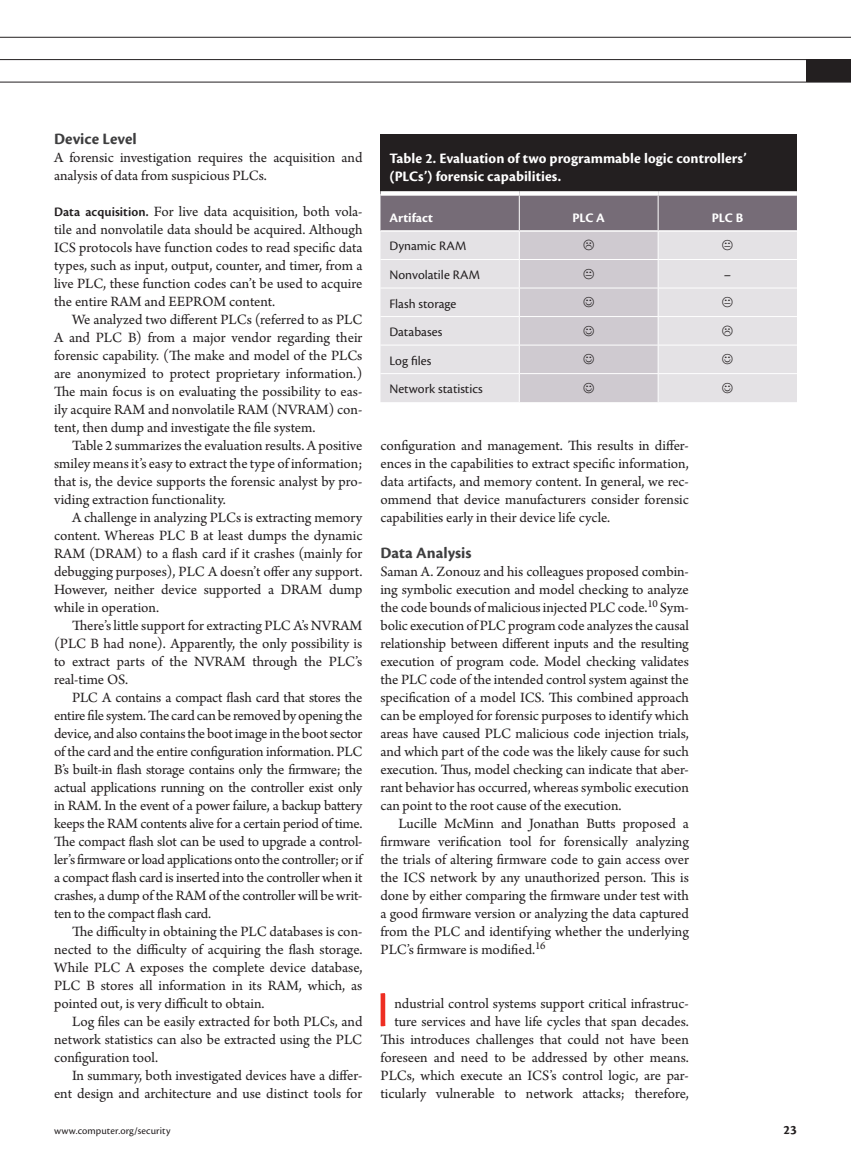
<style>
.page{position:relative;width:851px;height:1161px;background:#fff}
.page>*{position:absolute;margin:0;border:0;box-sizing:border-box;transform-origin:0 0}
.t1{font:52.35px "Cronos Pro";color:#ee2e22}
.t2{font:700 16.5px "Cronos Pro";color:#3e3e3f}
.t3{font:15px/18px "Arno Pro";color:#231f20;text-align:justify}
.t4{font:700 15px/18px "Cronos Pro";letter-spacing:.005em;color:#fff}
.t5{font:13.5px/28.5px "Cronos Pro";color:#231f20}
.t6{font:700 13.5px "Cronos Pro";letter-spacing:-.005em;color:#fff}
.t7{font:700 13.5px "Cronos Pro";color:#231f20}
.t8{font:10.5px "Cronos Pro";letter-spacing:.01em;color:#231f20}
.s1{font-family:"Cronos Pro";font-weight:600;font-size:13.5px}
</style>
<div class="page">
<hr style="left:0;top:37px;width:850px;height:1px;background:#231f20">
<hr style="left:0;top:59px;width:850px;height:1px;background:#231f20">
<hr style="left:0;top:82px;width:850px;height:1px;background:#231f20">
<div style="left:806px;top:60px;width:44px;height:22px;background:#231f20"></div>
<div style="left:380px;top:134px;width:416px;height:59px;background:#231f20"></div>
<div style="left:380px;top:191px;width:139px;height:5px;background:#fff"></div>
<div style="left:519px;top:191px;width:139px;height:5px;background:#fff"></div>
<div style="left:658px;top:191px;width:138px;height:5px;background:#fff"></div>
<svg style="left:380px;top:193px;width:416px;height:209px;background:#cdc9ce"></svg>
<p class="t2" style="left:54px;top:129px;width:84px">Device Level</p>
<p class="t3" style="left:54px;top:149px;width:310px">A forensic investigation requires the acquisition and analysis of data from suspicious PLCs.</p>
<p class="t3" style="left:54px;top:203px;width:310px"><span class="s1">Data acquisition.</span> For live data acquisition, both vola&shy;tile and nonvolatile data should be acquired. Although ICS protocols have function codes to read specific data types, such as input, output, counter, and timer, from a live PLC, these function codes can’t be used to acquire the entire RAM and EEPROM content.</p>
<p class="t3" style="left:54px;top:311px;width:310px;text-indent:18px">We analyzed two different PLCs (referred to as PLC A and PLC B) from a major vendor regarding their forensic capability. (The make and model of the PLCs are anonymized to protect proprietary information.)<br>The main focus is on evaluating the possibility to eas&shy;ily acquire RAM and nonvolatile RAM (NVRAM) con&shy;tent, then dump and investigate the file system.</p>
<p class="t3" style="left:54px;top:437px;width:310px;text-indent:18px">Table 2 summarizes the evaluation results. A positive smiley means it’s easy to extract the type of information; that is, the device supports the forensic analyst by pro&shy;viding extraction functionality.</p>
<p class="t3" style="left:54px;top:509px;width:310px;text-indent:18px">A challenge in analyzing PLCs is extracting memory content. Whereas PLC B at least dumps the dynamic RAM (DRAM) to a flash card if it crashes (mainly for debugging purposes), PLC A doesn’t offer any support.<br>However, neither device supported a DRAM dump while in operation.</p>
<p class="t3" style="left:54px;top:617px;width:310px;text-indent:18px">There’s little support for extracting PLC A’s NVRAM (PLC B had none). Apparently, the only possibility is to extract parts of the NVRAM through the PLC’s real-time OS.</p>
<p class="t3" style="left:54px;top:689px;width:310px;text-indent:18px">PLC A contains a compact flash card that stores the entire file system. The card can be removed by opening the device, and also contains the boot image in the boot sector of the card and the entire configuration information. PLC B’s built-in flash storage contains only the firmware; the actual applications running on the controller exist only in RAM. In the event of a power failure, a backup battery keeps the RAM contents alive for a certain period of time.<br>The compact flash slot can be used to upgrade a control&shy;ler’s firmware or load applications onto the controller; or if a compact flash card is inserted into the controller when it crashes, a dump of the RAM of the controller will be writ&shy;ten to the compact flash card.</p>
<p class="t3" style="left:54px;top:923px;width:310px;text-indent:18px">The difficulty in obtaining the PLC databases is con&shy;nected to the difficulty of acquiring the flash storage.<br>While PLC A exposes the complete device database, PLC B stores all information in its RAM, which, as pointed out, is very difficult to obtain.</p>
<p class="t3" style="left:54px;top:1013px;width:310px;text-indent:18px">Log files can be easily extracted for both PLCs, and network statistics can also be extracted using the PLC configuration tool.</p>
<p class="t3" style="left:54px;top:1067px;width:310px;text-align:right">In summary, both investigated devices have a differ&shy;ent design and architecture and use distinct tools for</p>
<p class="t4" style="left:389px;top:150px;width:358px">Table 2. Evaluation of two programmable logic controllers’ (PLCs’) forensic capabilities.</p>
<p class="t6" style="left:389px;top:210px;width:45px">Artifact</p>
<p class="t6" style="left:572px;top:210px;width:34px">PLC A</p>
<p class="t6" style="left:711px;top:210px;width:33px">PLC B</p>
<p class="t5" style="left:389px;top:232px;width:92px">Dynamic RAM<br>Nonvolatile RAM</p>
<p class="t5" style="left:723px;top:261px;width:9px">–</p>
<p class="t5" style="left:389px;top:289px;width:95px">Flash storage<br>Databases<br>Log files<br>Network statistics</p>
<p class="t3" style="left:380px;top:437px;width:310px">configuration and management. This results in differ&shy;ences in the capabilities to extract specific information, data artifacts, and memory content. In general, we rec&shy;ommend that device manufacturers consider forensic capabilities early in their device life cycle.</p>
<p class="t2" style="left:380px;top:543px;width:93px">Data Analysis</p>
<p class="t3" style="left:380px;top:563px;width:310px">Saman A. Zonouz and his colleagues proposed combin&shy;ing symbolic execution and model checking to analyze the code bounds of malicious injected PLC code.<sup>10</sup> Sym&shy;bolic execution of PLC program code analyzes the causal relationship between different inputs and the resulting execution of program code. Model checking validates the PLC code of the intended control system against the specification of a model ICS. This combined approach can be employed for forensic purposes to identify which areas have caused PLC malicious code injection trials, and which part of the code was the likely cause for such execution. Thus, model checking can indicate that aber&shy;rant behavior has occurred, whereas symbolic execution can point to the root cause of the execution.</p>
<p class="t3" style="left:380px;top:815px;width:310px;text-indent:18px">Lucille McMinn and Jonathan Butts proposed a firmware verification tool for forensically analyzing the trials of altering firmware code to gain access over the ICS network by any unauthorized person. This is done by either comparing the firmware under test with a good firmware version or analyzing the data captured from the PLC and identifying whether the underlying PLC’s firmware is modified.<sup>16</sup></p>
<h1 class="t1" style="left:376px;top:980px;width:14px">I</h1>
<p class="t3" style="left:380px;top:995px;width:310px;text-align:right">ndustrial control systems support critical infrastruc&shy;ture services and have life cycles that span decades.<br>This introduces challenges that could not have been foreseen and need to be addressed by other means.<br>PLCs, which execute an ICS’s control logic, are par&shy;ticularly vulnerable to network attacks; therefore,</p>
<p class="t8" style="left:54px;top:1125px;width:118px">www.computer.org/security</p>
<p class="t7" style="left:783px;top:1122px;width:15px">23</p>
</div>
